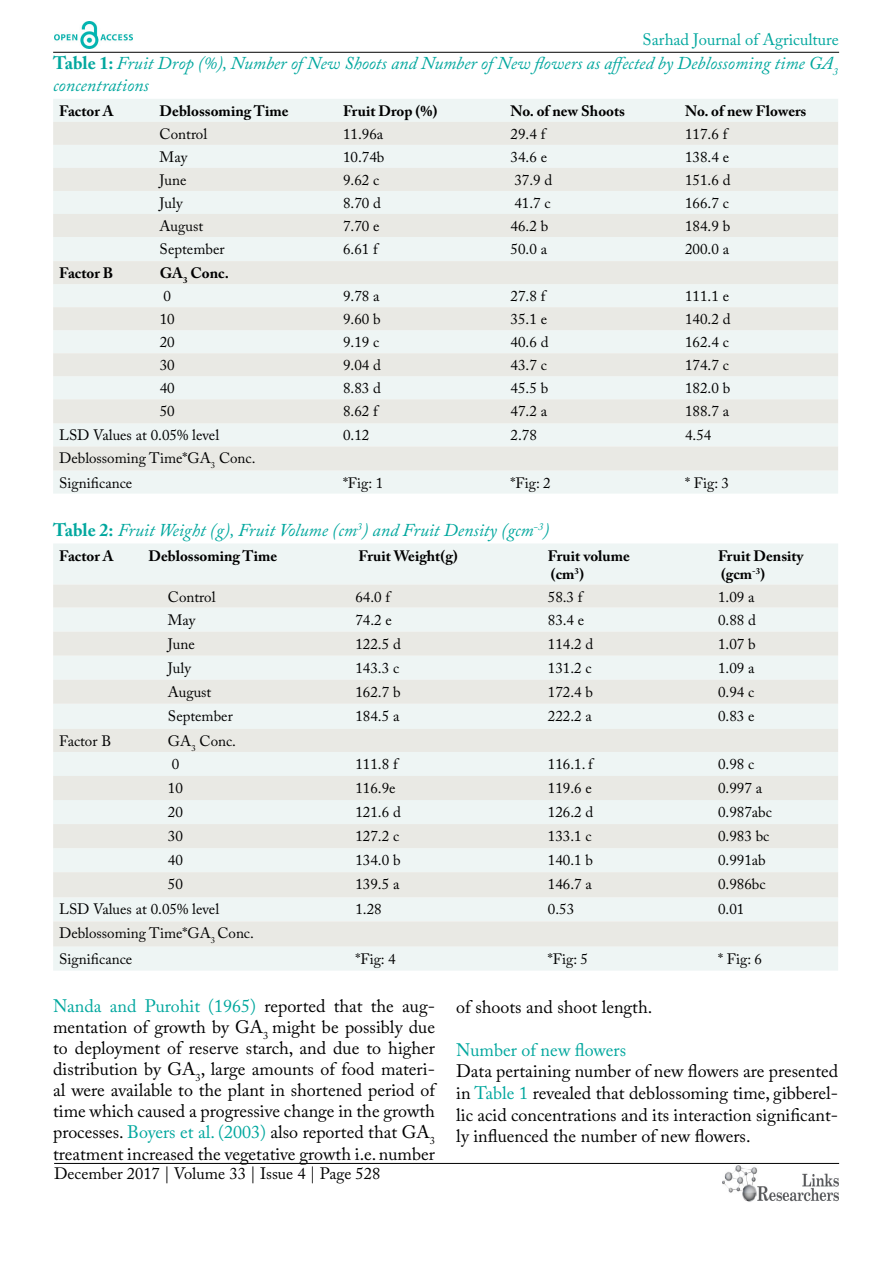
<style>
.page{position:relative;width:893px;height:1263px;background:#fff}
.page>*{position:absolute;margin:0;border:0;box-sizing:border-box;transform-origin:0 0}
.t1{font:18px/21.1px "Adobe Caslon Pro";color:#000;text-align:justify}
.t2{font:italic 18px/21.6px "Adobe Caslon Pro";color:#00a79e}
.t3{font:18px "Adobe Caslon Pro";color:#00a79e}
.t4{font:16.5px "Adobe Caslon Pro";color:#000}
.t5{font:16.5px "Adobe Caslon Pro";color:#00a79e}
.t6{font:15px/24.2px "Adobe Caslon Pro";color:#000}
.t7{font:700 15px/18px "Adobe Caslon Pro";color:#000}
.s1{font-weight:700;font-style:normal}
.s2{font-weight:400}
.s3{color:#00a79e}
</style>
<div class="page">
<hr style="left:53px;top:52px;width:786px;height:1px;background:#000">
<hr style="left:54px;top:1163px;width:785px;height:1px;background:#000">
<img style="left:722px;top:1166px;width:117px;height:36px">
<img style="left:54px;top:22px;width:78px;height:27px">
<div style="left:53px;top:99px;width:785px;height:395px;background:#eef5f4"></div>
<svg style="left:53px;top:122px;width:785px;height:349px;background:#ebeeeb"></svg>
<div style="left:53px;top:544px;width:785px;height:426px;background:#eef5f4"></div>
<svg style="left:53px;top:584px;width:785px;height:362px;background:#ebeeeb"></svg>
<p class="t5" style="left:643px;top:30px;width:198px">Sarhad Journal of Agriculture</p>
<p class="t2" style="left:53px;top:52px;width:786px"><span class="s1">Table 1:</span> Fruit Drop (%), Number of New Shoots and Number of New flowers as affected by Deblossoming time GA<sub>3 </sub>concentrations</p>
<p class="t7" style="left:59px;top:102px;width:56px">Factor A</p>
<p class="t7" style="left:160px;top:102px;width:130px">Deblossoming Time</p>
<p class="t7" style="left:343px;top:102px;width:96px">Fruit Drop (%)</p>
<p class="t7" style="left:511px;top:102px;width:116px">No. of new Shoots</p>
<p class="t7" style="left:685px;top:102px;width:123px">No. of new Flowers</p>
<p class="t6" style="left:160px;top:122px;width:49px">Control</p>
<p class="t6" style="left:343px;top:122px;width:42px">11.96a</p>
<p class="t6" style="left:511px;top:122px;width:36px">29.4 f</p>
<p class="t6" style="left:685px;top:122px;width:44px">117.6 f</p>
<p class="t6" style="left:160px;top:145px;width:29px">May</p>
<p class="t6" style="left:343px;top:145px;width:43px">10.74b</p>
<p class="t6" style="left:511px;top:145px;width:38px">34.6 e</p>
<p class="t6" style="left:685px;top:145px;width:46px">138.4 e</p>
<p class="t6" style="left:160px;top:168px;width:28px">June</p>
<p class="t6" style="left:343px;top:168px;width:38px">9.62 c</p>
<p class="t6" style="left:514px;top:168px;width:39px">37.9 d</p>
<p class="t6" style="left:685px;top:168px;width:47px">151.6 d</p>
<p class="t6" style="left:160px;top:191px;width:25px">July</p>
<p class="t6" style="left:343px;top:191px;width:39px">8.70 d</p>
<p class="t6" style="left:514px;top:191px;width:38px">41.7 c</p>
<p class="t6" style="left:685px;top:191px;width:45px">166.7 c</p>
<p class="t6" style="left:160px;top:214px;width:45px">August</p>
<p class="t6" style="left:343px;top:214px;width:38px">7.70 e</p>
<p class="t6" style="left:511px;top:214px;width:39px">46.2 b</p>
<p class="t6" style="left:685px;top:214px;width:47px">184.9 b</p>
<p class="t6" style="left:160px;top:237px;width:66px">September</p>
<p class="t6" style="left:343px;top:237px;width:36px">6.61 f</p>
<p class="t6" style="left:511px;top:237px;width:38px">50.0 a</p>
<p class="t6" style="left:685px;top:237px;width:46px">200.0 a</p>
<p class="t7" style="left:59px;top:264px;width:56px">Factor B</p>
<p class="t7" style="left:160px;top:261px;width:71px;line-height:23px">GA<sub>3</sub> Conc.<br><span class="s2">0</span></p>
<p class="t6" style="left:343px;top:284px;width:38px">9.78 a</p>
<p class="t6" style="left:511px;top:284px;width:36px">27.8 f</p>
<p class="t6" style="left:685px;top:284px;width:46px">111.1 e</p>
<p class="t6" style="left:160px;top:307px;width:16px">10</p>
<p class="t6" style="left:343px;top:307px;width:39px">9.60 b</p>
<p class="t6" style="left:511px;top:307px;width:38px">35.1 e</p>
<p class="t6" style="left:685px;top:307px;width:47px">140.2 d</p>
<p class="t6" style="left:160px;top:330px;width:16px">20</p>
<p class="t6" style="left:343px;top:330px;width:38px">9.19 c</p>
<p class="t6" style="left:511px;top:330px;width:39px">40.6 d</p>
<p class="t6" style="left:685px;top:330px;width:45px">162.4 c</p>
<p class="t6" style="left:160px;top:353px;width:16px">30</p>
<p class="t6" style="left:343px;top:353px;width:39px">9.04 d</p>
<p class="t6" style="left:511px;top:353px;width:38px">43.7 c</p>
<p class="t6" style="left:685px;top:353px;width:45px">174.7 c</p>
<p class="t6" style="left:160px;top:376px;width:16px">40</p>
<p class="t6" style="left:343px;top:376px;width:39px">8.83 d</p>
<p class="t6" style="left:511px;top:376px;width:39px">45.5 b</p>
<p class="t6" style="left:685px;top:376px;width:47px">182.0 b</p>
<p class="t6" style="left:160px;top:399px;width:16px">50</p>
<p class="t6" style="left:343px;top:399px;width:36px">8.62 f</p>
<p class="t6" style="left:511px;top:399px;width:38px">47.2 a</p>
<p class="t6" style="left:685px;top:399px;width:46px">188.7 a</p>
<p class="t6" style="left:59px;top:423px;width:162px">LSD Values at 0.05% level</p>
<p class="t6" style="left:343px;top:423px;width:28px">0.12</p>
<p class="t6" style="left:511px;top:423px;width:28px">2.78</p>
<p class="t6" style="left:685px;top:423px;width:28px">4.54</p>
<p class="t6" style="left:59px;top:446px;width:198px">Deblossoming Time*GA<sub>3</sub> Conc.<br>Significance</p>
<p class="t6" style="left:343px;top:470px;width:42px">*Fig: 1</p>
<p class="t6" style="left:511px;top:470px;width:42px">*Fig: 2</p>
<p class="t6" style="left:685px;top:470px;width:45px">* Fig: 3</p>
<p class="t2" style="left:53px;top:519px;width:498px"><span class="s1">Table 2:</span> Fruit Weight (g), Fruit Volume (cm<sup>3</sup>) and Fruit Density (gcm<sup>-3</sup>)</p>
<p class="t7" style="left:59px;top:546px;width:56px">Factor A</p>
<p class="t7" style="left:148px;top:546px;width:130px">Deblossoming Time</p>
<p class="t7" style="left:358px;top:546px;width:101px">Fruit Weight(g)</p>
<p class="t7" style="left:548px;top:546px;width:84px">Fruit volume (cm<sup>3</sup>)</p>
<p class="t7" style="left:718px;top:546px;width:87px">Fruit Density (gcm<sup>-3</sup>)</p>
<p class="t6" style="left:168px;top:584px;width:49px">Control</p>
<p class="t6" style="left:355px;top:584px;width:36px">64.0 f</p>
<p class="t6" style="left:548px;top:584px;width:36px">58.3 f</p>
<p class="t6" style="left:718px;top:584px;width:38px">1.09 a</p>
<p class="t6" style="left:168px;top:607px;width:29px">May</p>
<p class="t6" style="left:355px;top:607px;width:38px">74.2 e</p>
<p class="t6" style="left:548px;top:607px;width:38px">83.4 e</p>
<p class="t6" style="left:718px;top:607px;width:39px">0.88 d</p>
<p class="t6" style="left:168px;top:631px;width:28px">June</p>
<p class="t6" style="left:355px;top:631px;width:47px">122.5 d</p>
<p class="t6" style="left:548px;top:631px;width:47px">114.2 d</p>
<p class="t6" style="left:718px;top:631px;width:39px">1.07 b</p>
<p class="t6" style="left:168px;top:655px;width:25px">July</p>
<p class="t6" style="left:355px;top:655px;width:45px">143.3 c</p>
<p class="t6" style="left:548px;top:655px;width:45px">131.2 c</p>
<p class="t6" style="left:718px;top:655px;width:38px">1.09 a</p>
<p class="t6" style="left:168px;top:679px;width:45px">August</p>
<p class="t6" style="left:355px;top:679px;width:47px">162.7 b</p>
<p class="t6" style="left:548px;top:679px;width:47px">172.4 b</p>
<p class="t6" style="left:718px;top:679px;width:38px">0.94 c</p>
<p class="t6" style="left:168px;top:703px;width:66px">September</p>
<p class="t6" style="left:355px;top:703px;width:46px">184.5 a</p>
<p class="t6" style="left:548px;top:703px;width:46px">222.2 a</p>
<p class="t6" style="left:718px;top:703px;width:38px">0.83 e</p>
<p class="t6" style="left:59px;top:729px;width:54px">Factor B</p>
<p class="t6" style="left:168px;top:729px;width:70px;line-height:23.1px">GA<sub>3</sub> Conc.<br>0</p>
<p class="t6" style="left:355px;top:752px;width:44px">111.8 f</p>
<p class="t6" style="left:548px;top:752px;width:47px">116.1. f</p>
<p class="t6" style="left:718px;top:752px;width:38px">0.98 c</p>
<p class="t6" style="left:168px;top:776px;width:16px">10</p>
<p class="t6" style="left:355px;top:776px;width:42px">116.9e</p>
<p class="t6" style="left:548px;top:776px;width:46px">119.6 e</p>
<p class="t6" style="left:718px;top:776px;width:46px">0.997 a</p>
<p class="t6" style="left:168px;top:800px;width:16px">20</p>
<p class="t6" style="left:355px;top:800px;width:47px">121.6 d</p>
<p class="t6" style="left:548px;top:800px;width:47px">126.2 d</p>
<p class="t6" style="left:718px;top:800px;width:55px">0.987abc</p>
<p class="t6" style="left:168px;top:824px;width:16px">30</p>
<p class="t6" style="left:355px;top:824px;width:45px">127.2 c</p>
<p class="t6" style="left:548px;top:824px;width:45px">133.1 c</p>
<p class="t6" style="left:718px;top:824px;width:53px">0.983 bc</p>
<p class="t6" style="left:168px;top:848px;width:16px">40</p>
<p class="t6" style="left:355px;top:848px;width:47px">134.0 b</p>
<p class="t6" style="left:548px;top:848px;width:47px">140.1 b</p>
<p class="t6" style="left:718px;top:848px;width:49px">0.991ab</p>
<p class="t6" style="left:168px;top:872px;width:16px">50</p>
<p class="t6" style="left:355px;top:872px;width:46px">139.5 a</p>
<p class="t6" style="left:548px;top:872px;width:46px">146.7 a</p>
<p class="t6" style="left:718px;top:872px;width:49px">0.986bc</p>
<p class="t6" style="left:59px;top:897px;width:162px">LSD Values at 0.05% level</p>
<p class="t6" style="left:355px;top:897px;width:28px">1.28</p>
<p class="t6" style="left:548px;top:897px;width:28px">0.53</p>
<p class="t6" style="left:718px;top:897px;width:28px">0.01</p>
<p class="t6" style="left:59px;top:921px;width:196px;line-height:25.2px">Deblossoming Time*GA<sub>3</sub> Conc.<br>Significance</p>
<p class="t6" style="left:355px;top:946px;width:42px">*Fig: 4</p>
<p class="t6" style="left:548px;top:946px;width:42px">*Fig: 5</p>
<p class="t6" style="left:718px;top:946px;width:45px">* Fig: 6</p>
<p class="t1" style="left:53px;top:995px;width:383px"><span class="s3">Nanda and Purohit (1965)</span> reported that the aug&shy;mentation of growth by GA<sub>3</sub> might be possibly due to deployment of reserve starch, and due to higher distribution by GA<sub>3</sub>, large amounts of food materi&shy;al were available to the plant in shortened period of time which caused a progressive change in the growth processes. <span class="s3">Boyers et al. (2003)</span> also reported that GA<sub>3 </sub>treatment increased the vegetative growth i.e. number</p>
<p class="t1" style="left:456px;top:996px;width:198px">of shoots and shoot length.</p>
<p class="t3" style="left:456px;top:1039px;width:171px">Number of new flowers</p>
<p class="t1" style="left:456px;top:1060px;width:383px;line-height:21.6px">Data pertaining number of new flowers are presented in <span class="s3">Table 1</span> revealed that deblossoming time, gibberel&shy;lic acid concentrations and its interaction significant&shy;ly influenced the number of new flowers.</p>
<p class="t4" style="left:54px;top:1164px;width:328px">December 2017 | Volume 33 | Issue 4 | Page 528</p>
</div>
